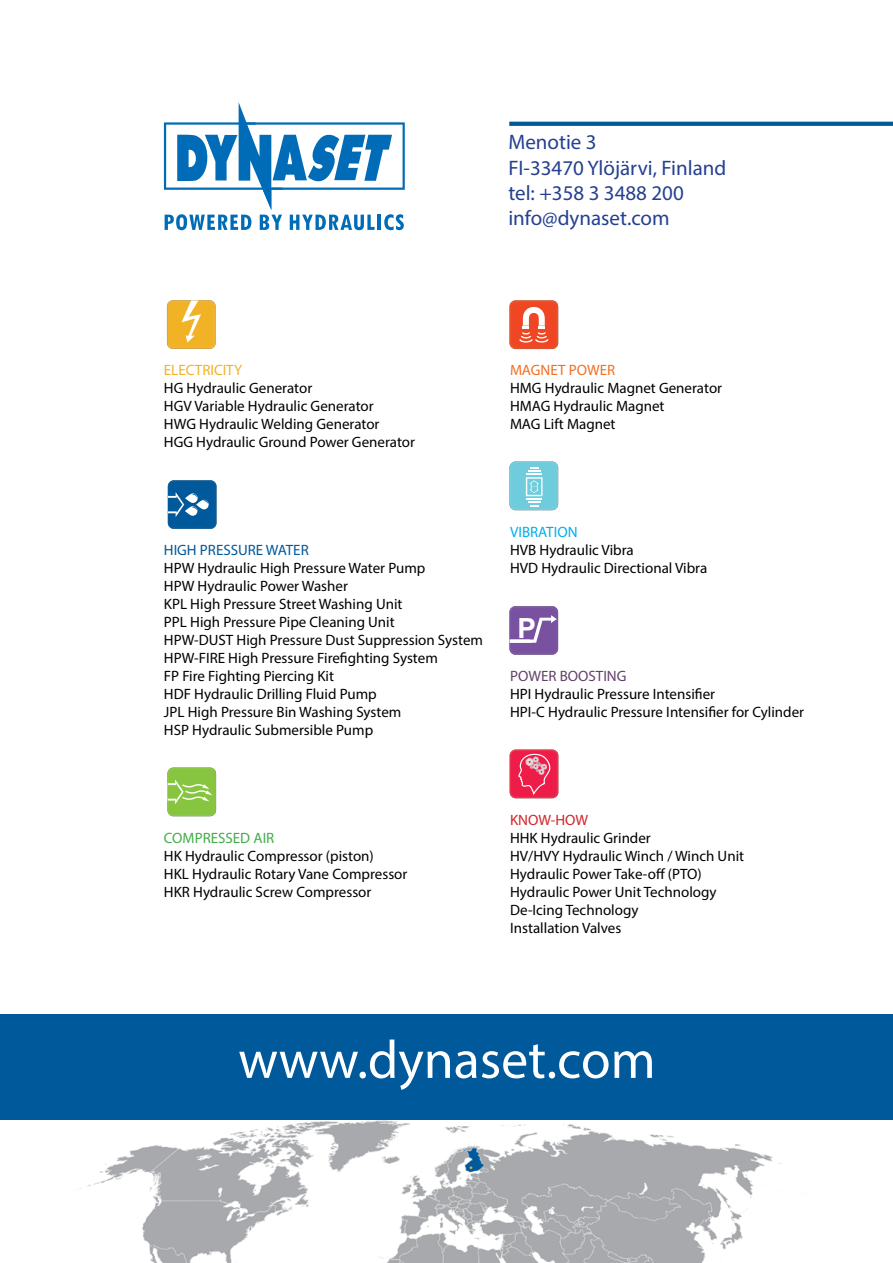
<style>
.page{position:relative;width:893px;height:1263px;background:#fff}
.page>*{position:absolute;margin:0;border:0;box-sizing:border-box;transform-origin:0 0}
.t1{font:54px "Myriad Pro";color:#fff}
.t2{font:700 27.9px "Arial";color:#fff}
.t3{font:21px/25.2px "Myriad Pro";color:#25408f}
.t4{font:15px/18px "Myriad Pro";color:#000}
.t5{font:15px "Myriad Pro";color:#00599b}
.t6{font:15px "Myriad Pro";color:#41ad49}
.t7{font:15px "Myriad Pro";color:#604269}
.t8{font:15px "Myriad Pro";color:#f2b226}
.t9{font:15px "Myriad Pro";color:#f36f21}
.t10{font:15px "Myriad Pro";color:#00aeef}
.t11{font:15px "Myriad Pro";color:#d2232a}
</style>
<div class="page">
<div style="left:0;top:1015px;width:893px;height:105px;background:#00599b"></div>
<img style="left:80px;top:1120px;width:701px;height:143px">
<svg style="left:164px;top:102px;width:241px;height:128px"></svg>
<svg style="left:509px;top:122px;width:384px;height:4px;background:#055c9d"></svg>
<svg style="left:167px;top:767px;width:49px;height:49px;background:#94ca55"></svg>
<svg style="left:167px;top:300px;width:49px;height:49px;background:#f1ba43"></svg>
<svg style="left:510px;top:749px;width:48px;height:49px;background:#ec3c61"></svg>
<svg style="left:509px;top:300px;width:49px;height:49px;background:#f0694b"></svg>
<svg style="left:509px;top:461px;width:49px;height:49px;background:#83d2e0"></svg>
<svg style="left:168px;top:480px;width:49px;height:49px;background:#2772a9"></svg>
<svg style="left:509px;top:606px;width:49px;height:49px;background:#8865aa"></svg>
<h3 class="t3" style="left:508px;top:129px;width:219px">Menotie 3<br>FI-33470 Ylöjärvi, Finland tel: +358 3 3488 200 info@dynaset.com</h3>
<p class="t8" style="left:164px;top:361px;width:80px">ELECTRICITY</p>
<p class="t4" style="left:164px;top:379px;width:253px">HG Hydraulic Generator<br>HGV Variable Hydraulic Generator<br>HWG Hydraulic Welding Generator<br>HGG Hydraulic Ground Power Generator</p>
<p class="t9" style="left:510px;top:361px;width:107px">MAGNET POWER</p>
<p class="t4" style="left:510px;top:379px;width:214px">HMG Hydraulic Magnet Generator<br>HMAG Hydraulic Magnet<br>MAG Lift Magnet</p>
<p class="t5" style="left:164px;top:541px;width:146px">HIGH PRESSURE WATER</p>
<p class="t4" style="left:164px;top:559px;width:321px">HPW Hydraulic High Pressure Water Pump<br>HPW Hydraulic Power Washer<br>KPL High Pressure Street Washing Unit<br>PPL High Pressure Pipe Cleaning Unit<br>HPW-DUST High Pressure Dust Suppression System HPW-FIRE High Pressure Firefighting System<br>FP Fire Fighting Piercing Kit<br>HDF Hydraulic Drilling Fluid Pump<br>JPL High Pressure Bin Washing System<br>HSP Hydraulic Submersible Pump</p>
<p class="t10" style="left:510px;top:523px;width:69px">VIBRATION</p>
<p class="t4" style="left:510px;top:541px;width:199px">HVB Hydraulic Vibra<br>HVD Hydraulic Directional Vibra</p>
<h2 class="t2" style="left:517px;top:609px;width:20px">P</h2>
<p class="t7" style="left:510px;top:667px;width:118px">POWER BOOSTING</p>
<p class="t4" style="left:510px;top:685px;width:296px">HPI Hydraulic Pressure Intensifier<br>HPI-C Hydraulic Pressure Intensifier for Cylinder</p>
<p class="t6" style="left:164px;top:829px;width:112px">COMPRESSED AIR</p>
<p class="t4" style="left:164px;top:847px;width:245px">HK Hydraulic Compressor (piston)<br>HKL Hydraulic Rotary Vane Compressor<br>HKR Hydraulic Screw Compressor</p>
<p class="t11" style="left:510px;top:811px;width:80px">KNOW-HOW</p>
<p class="t4" style="left:510px;top:829px;width:236px">HHK Hydraulic Grinder<br>HV/HVY Hydraulic Winch / Winch Unit<br>Hydraulic Power Take-off (PTO)<br>Hydraulic Power Unit Technology<br>De-Icing Technology<br>Installation Valves</p>
<h1 class="t1" style="left:238px;top:1026px;width:419px">www.dynaset.com</h1>
</div>
